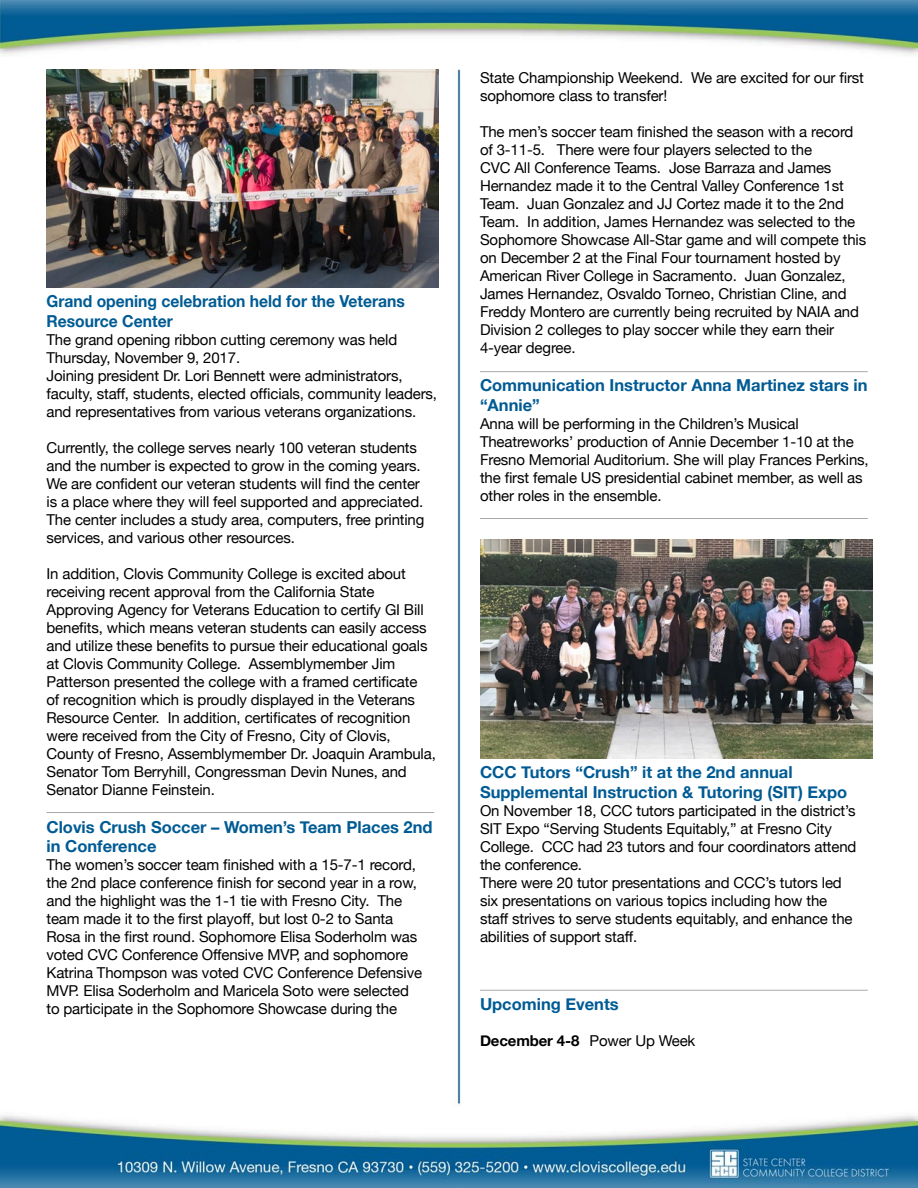
<style>
.page{position:relative;width:918px;height:1188px;background:#fff}
.page>*{position:absolute;margin:0;border:0;box-sizing:border-box;transform-origin:0 0}
.t1{font:700 16.5px/19.8px "Helvetica Neue";color:#005b94}
.t2{font:700 16.5px/19.8px "Helvetica Neue";color:#005b94;scale:.95 1}
.t3{font:15px/18px "Helvetica Neue";letter-spacing:-.01em;color:#000}
.t4{font:700 15px "Helvetica Neue";letter-spacing:-.01em;color:#000}
.s1{font-weight:400}
</style>
<div class="page">
<img style="left:0;top:0;width:918px;height:1188px">
<hr style="left:480px;top:990px;width:388px;height:1px;background:#a7a9ac">
<hr style="left:46px;top:812px;width:388px;height:1px;background:#a7a9ac">
<hr style="left:480px;top:371px;width:388px;height:1px;background:#a7a9ac">
<hr style="left:480px;top:518px;width:388px;height:1px;background:#a7a9ac">
<img style="left:46px;top:69px;width:393px;height:218px">
<img style="left:480px;top:540px;width:392px;height:218px">
<h1 class="t2" style="left:46px;top:291px;width:379px">Grand opening celebration held for the Veterans<br>Resource Center</h1>
<p class="t3" style="left:46px;top:330px;width:392px">The grand opening ribbon cutting ceremony was held Thursday, November 9, 2017.<br>Joining president Dr. Lori Bennett were administrators, faculty, staff, students, elected officials, community leaders, and representatives from various veterans organizations.</p>
<p class="t3" style="left:46px;top:438px;width:379px">Currently, the college serves nearly 100 veteran students and the number is expected to grow in the coming years.<br>We are confident our veteran students will find the center is a place where they will feel supported and appreciated.<br>The center includes a study area, computers, free printing services, and various other resources.</p>
<p class="t3" style="left:46px;top:564px;width:391px">In addition, Clovis Community College is excited about receiving recent approval from the California State Approving Agency for Veterans Education to certify GI Bill benefits, which means veteran students can easily access and utilize these benefits to pursue their educational goals at Clovis Community College. Assemblymember Jim Patterson presented the college with a framed certificate<br>of recognition which is proudly displayed in the Veterans Resource Center. In addition, certificates of recognition were received from the City of Fresno, City of Clovis, County of Fresno, Assemblymember Dr. Joaquin Arambula, Senator Tom Berryhill, Congressman Devin Nunes, and Senator Dianne Feinstein.</p>
<h1 class="t1" style="left:46px;top:817px;width:388px">Clovis Crush Soccer – Women’s Team Places 2nd in Conference</h1>
<p class="t3" style="left:46px;top:856px;width:377px">The women’s soccer team finished with a 15-7-1 record, the 2nd place conference finish for second year in a row, and the highlight was the 1-1 tie with Fresno City. The team made it to the first playoff, but lost 0-2 to Santa Rosa in the first round. Sophomore Elisa Soderholm was voted CVC Conference Offensive MVP, and sophomore Katrina Thompson was voted CVC Conference Defensive MVP. Elisa Soderholm and Maricela Soto were selected to participate in the Sophomore Showcase during the</p>
<p class="t3" style="left:480px;top:69px;width:385px">State Championship Weekend. We are excited for our first sophomore class to transfer!</p>
<p class="t3" style="left:480px;top:123px;width:388px">The men’s soccer team finished the season with a record of 3-11-5. There were four players selected to the<br>CVC All Conference Teams. Jose Barraza and James Hernandez made it to the Central Valley Conference 1st Team. Juan Gonzalez and JJ Cortez made it to the 2nd Team. In addition, James Hernandez was selected to the Sophomore Showcase All-Star game and will compete this on December 2 at the Final Four tournament hosted by American River College in Sacramento. Juan Gonzalez, James Hernandez, Osvaldo Torneo, Christian Cline, and Freddy Montero are currently being recruited by NAIA and Division 2 colleges to play soccer while they earn their 4-year degree.</p>
<h1 class="t1" style="left:480px;top:375px;width:389px">Communication Instructor Anna Martinez stars in “Annie”</h1>
<p class="t3" style="left:480px;top:414px;width:390px">Anna will be performing in the Children’s Musical Theatreworks’ production of Annie December 1-10 at the Fresno Memorial Auditorium. She will play Frances Perkins, the first female US presidential cabinet member, as well as other roles in the ensemble.</p>
<h1 class="t1" style="left:480px;top:762px;width:369px">CCC Tutors “Crush” it at the 2nd annual<br>Supplemental Instruction &amp; Tutoring (SIT) Expo</h1>
<p class="t3" style="left:480px;top:801px;width:378px">On November 18, CCC tutors participated in the district’s SIT Expo “Serving Students Equitably,” at Fresno City College. CCC had 23 tutors and four coordinators attend the conference.<br>There were 20 tutor presentations and CCC’s tutors led six presentations on various topics including how the staff strives to serve students equitably, and enhance the abilities of support staff.</p>
<h1 class="t1" style="left:480px;top:994px;width:140px">Upcoming Events</h1>
<p class="t4" style="left:480px;top:1032px;width:217px">December 4-8 <span class="s1">Power Up Week</span></p>
</div>
